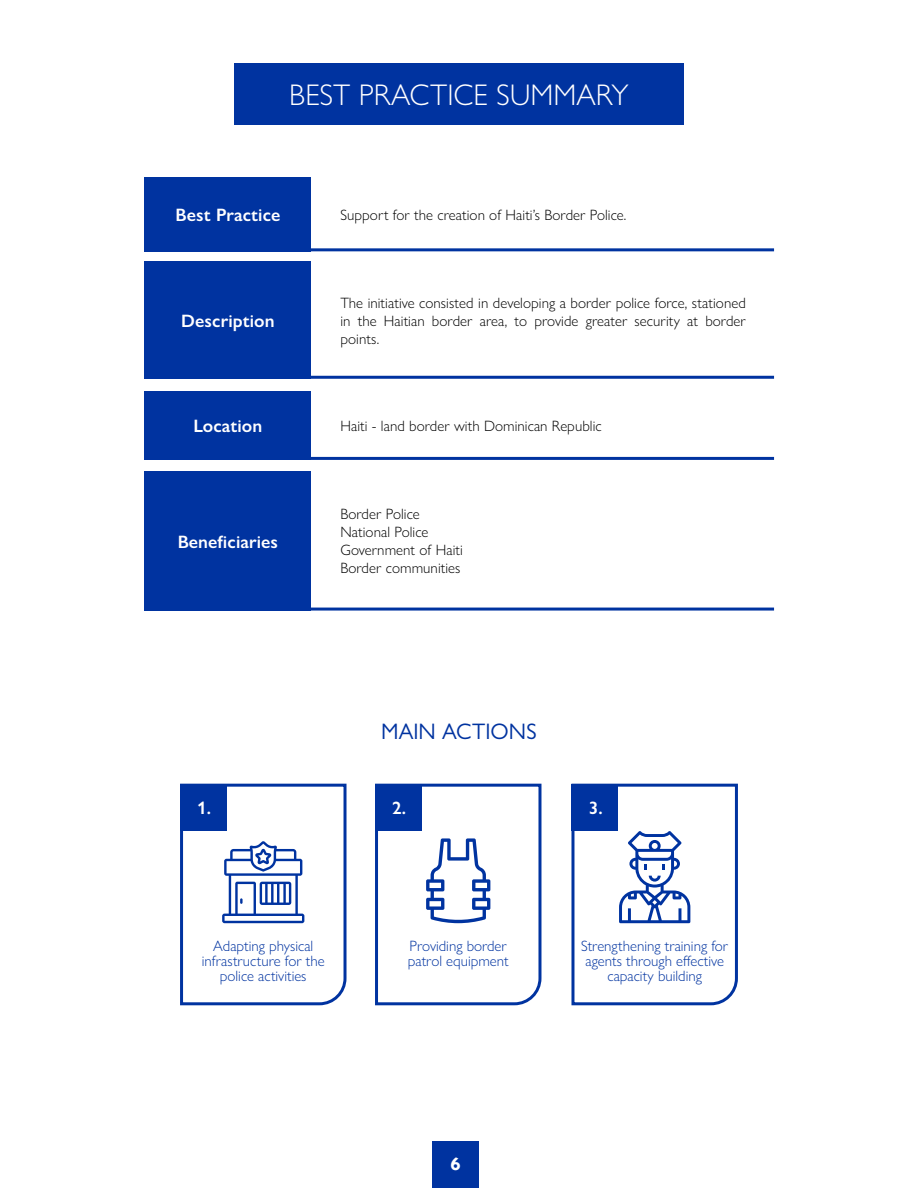
<style>
.page{position:relative;width:918px;height:1188px;background:#fff}
.page>*{position:absolute;margin:0;border:0;box-sizing:border-box;transform-origin:0 0}
.t1{font:300 30px "Gill Sans Nova";color:#fff}
.t2{font:22.5px "Gill Sans Nova";color:#0033a0}
.t3{font:600 18px "Gill Sans Nova";letter-spacing:.005em;color:#fff}
.t4{font:700 18px "Gill Sans Nova";color:#fff}
.t5{font:300 15px/18px "Gill Sans Nova";letter-spacing:.005em;color:#000;text-align:justify}
.t6{font:300 15px/15px "Gill Sans Nova";color:#0033a0;text-align:center}
</style>
<div class="page">
<div style="left:432px;top:1141px;width:47px;height:47px;background:#0033a0"></div>
<div style="left:234px;top:63px;width:450px;height:61px;background:#0033a0"></div>
<div style="left:144px;top:177px;width:166px;height:74px;background:#0033a0"></div>
<div style="left:144px;top:261px;width:166px;height:118px;background:#0033a0"></div>
<hr style="left:310px;top:248px;width:464px;height:3px;background:#0033a0">
<hr style="left:310px;top:376px;width:464px;height:3px;background:#0033a0">
<div style="left:144px;top:391px;width:166px;height:69px;background:#0033a0"></div>
<div style="left:144px;top:471px;width:166px;height:140px;background:#0033a0"></div>
<hr style="left:310px;top:457px;width:464px;height:3px;background:#0033a0">
<hr style="left:310px;top:608px;width:464px;height:3px;background:#0033a0">
<svg style="left:180px;top:783px;width:167px;height:223px"></svg>
<svg style="left:571px;top:783px;width:167px;height:223px"></svg>
<svg style="left:375px;top:783px;width:167px;height:223px"></svg>
<h1 class="t1" style="left:289px;top:76px;width:341px">BEST PRACTICE SUMMARY</h1>
<p class="t3" style="left:175px;top:203px;width:106px">Best Practice</p>
<p class="t3" style="left:181px;top:309px;width:95px">Description</p>
<p class="t3" style="left:194px;top:415px;width:70px">Location</p>
<p class="t3" style="left:178px;top:530px;width:102px">Beneficiaries</p>
<p class="t5" style="left:340px;top:205px;width:288px">Support for the creation of Haiti’s Border Police.</p>
<p class="t5" style="left:340px;top:293px;width:407px">The initiative consisted in developing a border police force, stationed in the Haitian border area, to provide greater security at border points.</p>
<p class="t5" style="left:340px;top:417px;width:263px">Haiti - land border with Dominican Republic</p>
<p class="t5" style="left:340px;top:505px;width:124px;text-align:left">Border Police<br>National Police<br>Government of Haiti<br>Border communities</p>
<h2 class="t2" style="left:381px;top:718px;width:157px">MAIN ACTIONS</h2>
<p class="t3" style="left:197px;top:796px;width:15px">1.</p>
<p class="t3" style="left:392px;top:796px;width:15px">2.</p>
<p class="t3" style="left:589px;top:796px;width:15px">3.</p>
<p class="t6" style="left:202px;top:938px;width:124px">Adapting physical infrastructure for the police activities</p>
<p class="t6" style="left:408px;top:938px;width:102px;text-align:left">Providing border patrol equipment</p>
<p class="t6" style="left:581px;top:938px;width:149px">Strengthening training for agents through effective capacity building</p>
<p class="t4" style="left:450px;top:1149px;width:12px">6</p>
</div>
